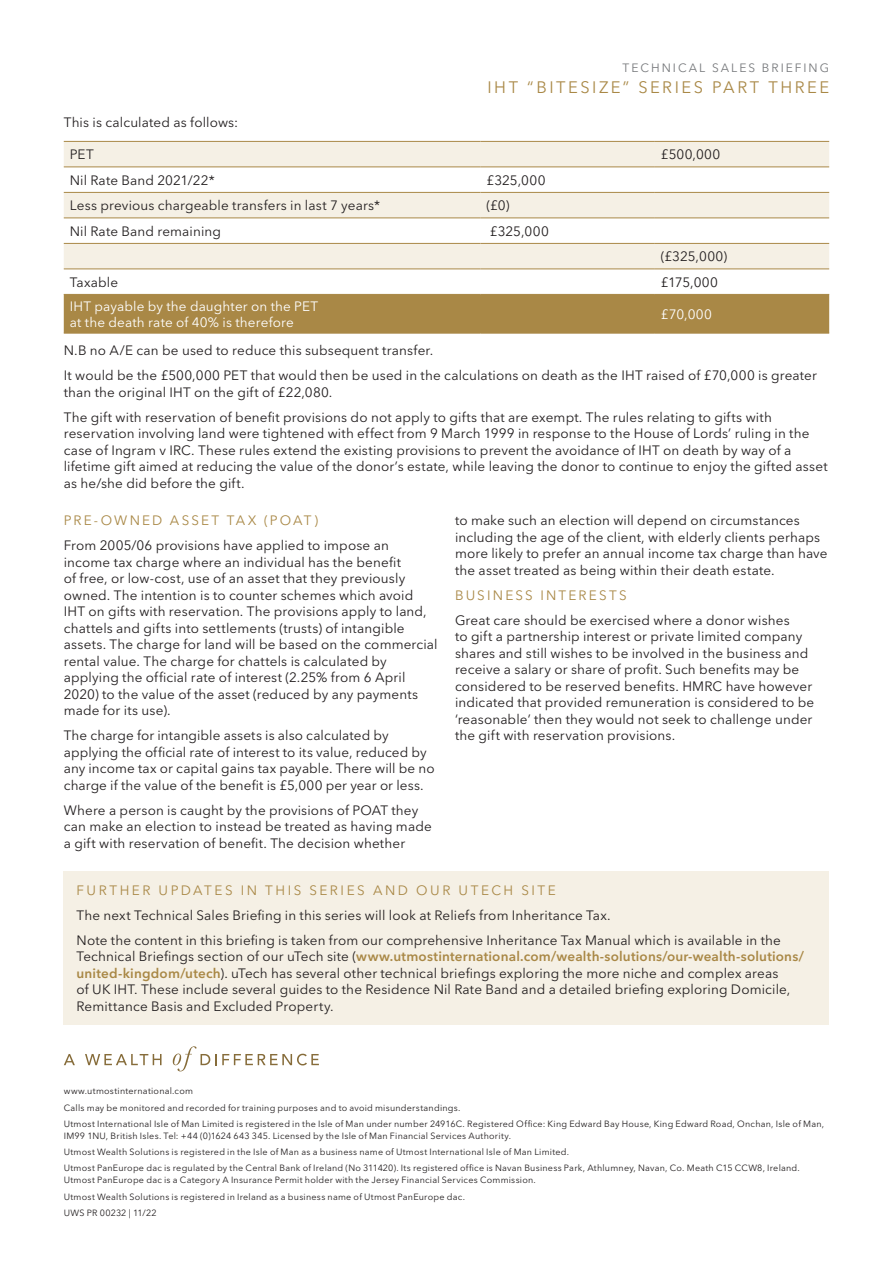
<style>
.page{position:relative;width:893px;height:1263px;background:#fff}
.page>*{position:absolute;margin:0;border:0;box-sizing:border-box;transform-origin:0 0}
.t1{font:16.5px "Avenir Next LT Pro";letter-spacing:.155em;color:#a98846}
.Subhead_A_9_11_Demi{font:13.5px/16.5px "Avenir Next LT Pro";letter-spacing:.01em;color:#231f20}
.Subhead_A_9_11_Demi-2{font:13.5px/16.5px "Avenir Next LT Pro";letter-spacing:.01em;color:#fff}
.t2{font:13.5px "Avenir Next LT Pro";letter-spacing:.175em;color:#a98846}
.t3{font:13.5px "Avenir Next LT Pro";letter-spacing:.155em;color:#a98846}
.Body_copy_10_12{font:13.5px "Avenir Next LT Pro";letter-spacing:.03em;color:#231f20}
.t4{font:12px "Avenir Next LT Pro";letter-spacing:.17em;color:#76787b}
.t5{font:9px/12px "Avenir Next LT Pro";letter-spacing:.025em;color:#231f20}
.s1{font-weight:600;color:#a98846}
</style>
<div class="page">
<div style="left:64px;top:142px;width:765px;height:127px;background:#f5f0e5"></div>
<svg style="left:64px;top:168px;width:765px;height:75px"></svg>
<div style="left:64px;top:293px;width:765px;height:40px;background:#a98846"></div>
<hr style="left:64px;top:141px;width:416px;height:1px;background:#a98846">
<hr style="left:480px;top:141px;width:175px;height:1px;background:#a98846">
<hr style="left:655px;top:141px;width:174px;height:1px;background:#a98846">
<hr style="left:64px;top:167px;width:416px;height:1px;background:#a98846">
<hr style="left:64px;top:192px;width:416px;height:1px;background:#a98846">
<hr style="left:64px;top:218px;width:416px;height:1px;background:#a98846">
<hr style="left:64px;top:243px;width:416px;height:1px;background:#a98846">
<hr style="left:64px;top:269px;width:416px;height:1px;background:#a98846">
<hr style="left:64px;top:294px;width:416px;height:1px;background:#a98846">
<hr style="left:480px;top:167px;width:175px;height:1px;background:#a98846">
<hr style="left:655px;top:167px;width:174px;height:1px;background:#a98846">
<hr style="left:480px;top:192px;width:175px;height:1px;background:#a98846">
<hr style="left:655px;top:192px;width:174px;height:1px;background:#a98846">
<hr style="left:480px;top:218px;width:175px;height:1px;background:#a98846">
<hr style="left:655px;top:218px;width:174px;height:1px;background:#a98846">
<hr style="left:480px;top:243px;width:175px;height:1px;background:#a98846">
<hr style="left:655px;top:243px;width:174px;height:1px;background:#a98846">
<hr style="left:480px;top:269px;width:175px;height:1px;background:#a98846">
<hr style="left:655px;top:269px;width:174px;height:1px;background:#a98846">
<hr style="left:480px;top:294px;width:175px;height:1px;background:#a98846">
<hr style="left:655px;top:294px;width:174px;height:1px;background:#a98846">
<hr style="left:64px;top:333px;width:416px;height:1px;background:#a98846">
<hr style="left:480px;top:333px;width:175px;height:1px;background:#a98846">
<hr style="left:655px;top:333px;width:174px;height:1px;background:#a98846">
<svg style="left:64px;top:1054px;width:11px;height:11px"></svg>
<svg style="left:85px;top:1054px;width:77px;height:11px"></svg>
<svg style="left:173px;top:1046px;width:146px;height:25px"></svg>
<div style="left:64px;top:872px;width:765px;height:153px;background:#f5f0e5"></div>
<p class="t4" style="left:623px;top:61px;width:208px">TECHNICAL SALES BRIEFING</p>
<p class="t1" style="left:487px;top:77px;width:343px">IHT “BITESIZE” SERIES PART THREE</p>
<p class="Subhead_A_9_11_Demi" style="left:64px;top:114px;width:176px">This is calculated as follows:</p>
<p class="Subhead_A_9_11_Demi" style="left:70px;top:146px;width:25px">PET</p>
<p class="Body_copy_10_12" style="left:661px;top:146px;width:61px">£500,000</p>
<p class="Subhead_A_9_11_Demi" style="left:70px;top:172px;width:146px">Nil Rate Band 2021/22*</p>
<p class="Subhead_A_9_11_Demi" style="left:486px;top:172px;width:60px">£325,000</p>
<p class="Subhead_A_9_11_Demi" style="left:70px;top:197px;width:312px">Less previous chargeable transfers in last 7 years*</p>
<p class="Subhead_A_9_11_Demi" style="left:486px;top:197px;width:24px">(£0)</p>
<p class="Subhead_A_9_11_Demi" style="left:70px;top:223px;width:153px">Nil Rate Band remaining</p>
<p class="Subhead_A_9_11_Demi" style="left:490px;top:223px;width:60px">£325,000</p>
<p class="Subhead_A_9_11_Demi" style="left:661px;top:248px;width:68px">(£325,000)</p>
<p class="Subhead_A_9_11_Demi" style="left:70px;top:274px;width:50px">Taxable</p>
<p class="Body_copy_10_12" style="left:661px;top:274px;width:59px">£175,000</p>
<p class="Subhead_A_9_11_Demi-2" style="left:70px;top:298px;width:250px">IHT payable by the daughter on the PET at the death rate of 40% is therefore</p>
<p class="Subhead_A_9_11_Demi-2" style="left:661px;top:306px;width:53px">£70,000</p>
<p class="Subhead_A_9_11_Demi" style="left:64px;top:342px;width:371px">N.B no A/E can be used to reduce this subsequent transfer.</p>
<p class="Subhead_A_9_11_Demi" style="left:64px;top:367px;width:755px">It would be the £500,000 PET that would then be used in the calculations on death as the IHT raised of £70,000 is greater than the original IHT on the gift of £22,080.</p>
<p class="Subhead_A_9_11_Demi" style="left:64px;top:409px;width:765px">The gift with reservation of benefit provisions do not apply to gifts that are exempt. The rules relating to gifts with reservation involving land were tightened with effect from 9 March 1999 in response to the House of Lords’ ruling in the case of Ingram v IRC. These rules extend the existing provisions to prevent the avoidance of IHT on death by way of a lifetime gift aimed at reducing the value of the donor’s estate, while leaving the donor to continue to enjoy the gifted asset as he/she did before the gift.</p>
<p class="t3" style="left:64px;top:512px;width:256px">PRE-OWNED ASSET TAX (POAT)</p>
<p class="Subhead_A_9_11_Demi" style="left:64px;top:537px;width:375px">From 2005/06 provisions have applied to impose an income tax charge where an individual has the benefit<br>of free, or low-cost, use of an asset that they previously owned. The intention is to counter schemes which avoid IHT on gifts with reservation. The provisions apply to land, chattels and gifts into settlements (trusts) of intangible assets. The charge for land will be based on the commercial rental value. The charge for chattels is calculated by applying the official rate of interest (2.25% from 6 April 2020) to the value of the asset (reduced by any payments made for its use).</p>
<p class="Subhead_A_9_11_Demi" style="left:64px;top:727px;width:372px">The charge for intangible assets is also calculated by applying the official rate of interest to its value, reduced by any income tax or capital gains tax payable. There will be no charge if the value of the benefit is £5,000 per year or less.</p>
<p class="Subhead_A_9_11_Demi" style="left:64px;top:802px;width:369px">Where a person is caught by the provisions of POAT they can make an election to instead be treated as having made a gift with reservation of benefit. The decision whether</p>
<p class="Subhead_A_9_11_Demi" style="left:455px;top:512px;width:374px">to make such an election will depend on circumstances including the age of the client, with elderly clients perhaps more likely to prefer an annual income tax charge than have the asset treated as being within their death estate.</p>
<p class="t2" style="left:455px;top:587px;width:173px">BUSINESS INTERESTS</p>
<p class="Subhead_A_9_11_Demi" style="left:455px;top:612px;width:361px">Great care should be exercised where a donor wishes<br>to gift a partnership interest or private limited company shares and still wishes to be involved in the business and receive a salary or share of profit. Such benefits may be considered to be reserved benefits. HMRC have however indicated that provided remuneration is considered to be ‘reasonable’ then they would not seek to challenge under the gift with reservation provisions.</p>
<p class="t2" style="left:77px;top:882px;width:481px">FURTHER UPDATES IN THIS SERIES AND OUR UTECH SITE</p>
<p class="Subhead_A_9_11_Demi" style="left:77px;top:907px;width:536px">The next Technical Sales Briefing in this series will look at Reliefs from Inheritance Tax.</p>
<p class="Subhead_A_9_11_Demi" style="left:77px;top:932px;width:729px">Note the content in this briefing is taken from our comprehensive Inheritance Tax Manual which is available in the Technical Briefings section of our uTech site (<span class="s1">www.utmostinternational.com/wealth-solutions/our-wealth-solutions/ united-kingdom/utech</span>). uTech has several other technical briefings exploring the more niche and complex areas<br>of UK IHT. These include several guides to the Residence Nil Rate Band and a detailed briefing exploring Domicile, Remittance Basis and Excluded Property.</p>
<p class="t5" style="left:64px;top:1085px;width:131px">www.utmostinternational.com</p>
<p class="t5" style="left:64px;top:1101px;width:398px">Calls may be monitored and recorded for training purposes and to avoid misunderstandings.</p>
<p class="t5" style="left:64px;top:1118px;width:762px">Utmost International Isle of Man Limited is registered in the Isle of Man under number 24916C. Registered Office: King Edward Bay House, King Edward Road, Onchan, Isle of Man,<br>IM99 1NU, British Isles. Tel: +44 (0)1624 643 345. Licensed by the Isle of Man Financial Services Authority.</p>
<p class="t5" style="left:64px;top:1146px;width:507px">Utmost Wealth Solutions is registered in the Isle of Man as a business name of Utmost International Isle of Man Limited.</p>
<p class="t5" style="left:64px;top:1162px;width:738px">Utmost PanEurope dac is regulated by the Central Bank of Ireland (No 311420). Its registered office is Navan Business Park, Athlumney, Navan, Co. Meath C15 CCW8, Ireland.<br>Utmost PanEurope dac is a Category A Insurance Permit holder with the Jersey Financial Services Commission.</p>
<p class="t5" style="left:64px;top:1190px;width:403px">Utmost Wealth Solutions is registered in Ireland as a business name of Utmost PanEurope dac.</p>
<p class="t5" style="left:64px;top:1207px;width:94px">UWS PR 00232 | 11/22</p>
</div>
